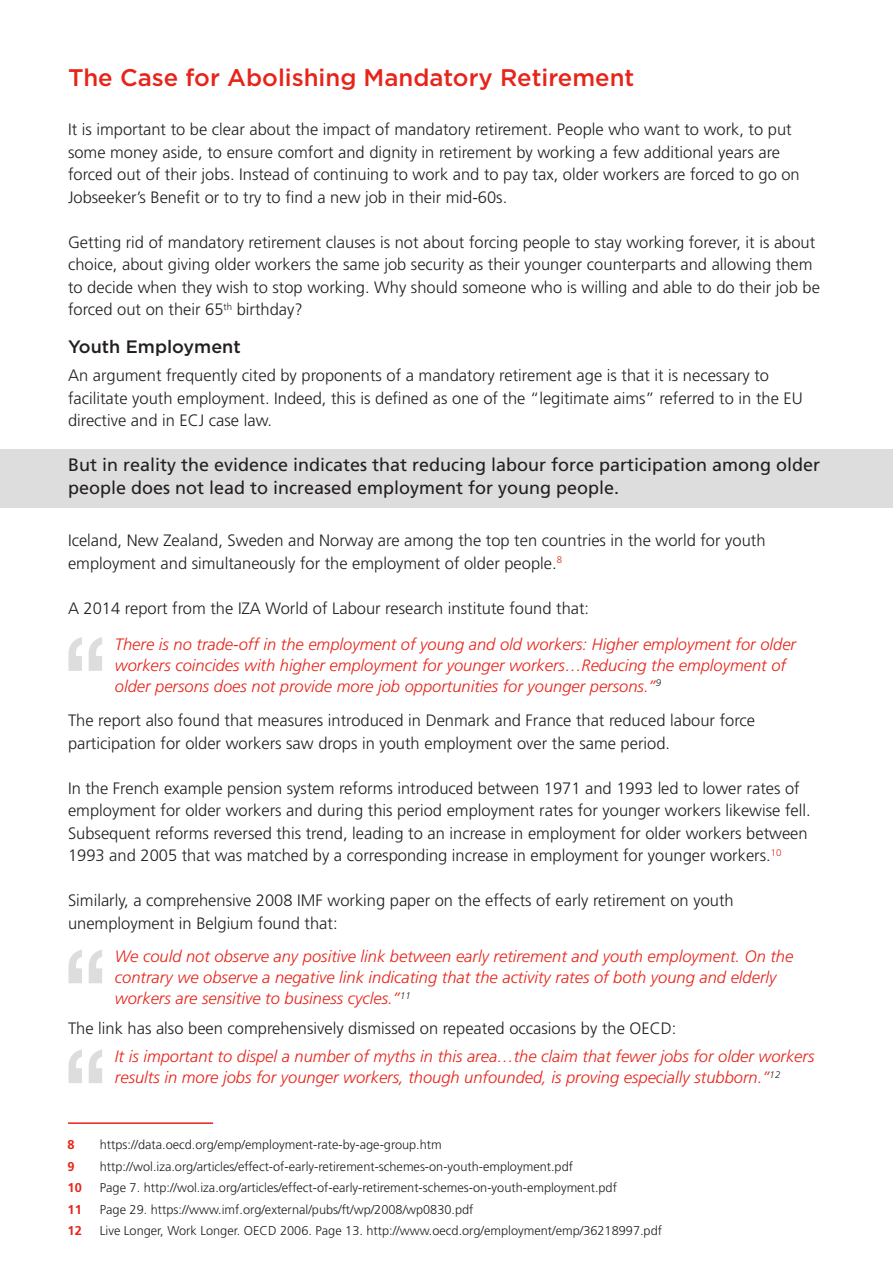
<style>
.page{position:relative;width:893px;height:1263px;background:#fff}
.page>*{position:absolute;margin:0;border:0;box-sizing:border-box;transform-origin:0 0}
.t1{font:500 24px "Gotham";color:#e72419}
.t2{font:18px/22.5px "Frutiger LT Std";color:#231f20}
.t3{font:500 18px "Gotham";color:#231f20}
.t4{font:300 16.5px/22.5px "Frutiger LT Std";color:#231f20}
.t5{font:italic 300 16.5px/21px "Frutiger LT Std";color:#e72419}
.t6{font:300 12.75px "Frutiger LT Std";color:#231f20}
.t7{font:700 12.75px "Frutiger LT Std";color:#e72419}
</style>
<div class="page">
<div style="left:0;top:449px;width:893px;height:59px;background:#dedddd"></div>
<svg style="left:68px;top:637px;width:34px;height:34px"></svg>
<svg style="left:68px;top:949px;width:34px;height:34px"></svg>
<hr style="left:68px;top:1122px;width:145px;height:2px;background:#e72419">
<svg style="left:68px;top:1049px;width:34px;height:34px"></svg>
<p class="t1" style="left:68px;top:63px;width:568px">The Case for Abolishing Mandatory Retirement</p>
<p class="t4" style="left:68px;top:118px;width:733px">It is important to be clear about the impact of mandatory retirement. People who want to work, to put some money aside, to ensure comfort and dignity in retirement by working a few additional years are forced out of their jobs. Instead of continuing to work and to pay tax, older workers are forced to go on Jobseeker’s Benefit or to try to find a new job in their mid-60s.</p>
<p class="t4" style="left:68px;top:231px;width:753px">Getting rid of mandatory retirement clauses is not about forcing people to stay working forever, it is about choice, about giving older workers the same job security as their younger counterparts and allowing them to decide when they wish to stop working. Why should someone who is willing and able to do their job be forced out on their 65<sup>th</sup> birthday?</p>
<p class="t3" style="left:68px;top:336px;width:174px">Youth Employment</p>
<p class="t4" style="left:68px;top:365px;width:736px">An argument frequently cited by proponents of a mandatory retirement age is that it is necessary to facilitate youth employment. Indeed, this is defined as one of the “legitimate aims” referred to in the EU directive and in ECJ case law.</p>
<p class="t2" style="left:68px;top:454px;width:754px">But in reality the evidence indicates that reducing labour force participation among older people does not lead to increased employment for young people.</p>
<p class="t4" style="left:68px;top:530px;width:699px">Iceland, New Zealand, Sweden and Norway are among the top ten countries in the world for youth employment and simultaneously for the employment of older people.<sup>8</sup></p>
<p class="t4" style="left:68px;top:597px;width:523px">A 2014 report from the IZA World of Labour research institute found that:</p>
<p class="t5" style="left:115px;top:634px;width:683px">There is no trade-off in the employment of young and old workers: Higher employment for older workers coincides with higher employment for younger workers…Reducing the employment of older persons does not provide more job opportunities for younger persons.”<sup>9</sup></p>
<p class="t4" style="left:68px;top:710px;width:689px">The report also found that measures introduced in Denmark and France that reduced labour force participation for older workers saw drops in youth employment over the same period.</p>
<p class="t4" style="left:68px;top:777px;width:744px">In the French example pension system reforms introduced between 1971 and 1993 led to lower rates of employment for older workers and during this period employment rates for younger workers likewise fell.<br>Subsequent reforms reversed this trend, leading to an increase in employment for older workers between 1993 and 2005 that was matched by a corresponding increase in employment for younger workers.<sup>10</sup></p>
<p class="t4" style="left:68px;top:890px;width:667px">Similarly, a comprehensive 2008 IMF working paper on the effects of early retirement on youth unemployment in Belgium found that:</p>
<p class="t5" style="left:115px;top:946px;width:680px">We could not observe any positive link between early retirement and youth employment. On the contrary we observe a negative link indicating that the activity rates of both young and elderly workers are sensitive to business cycles.”<sup>11</sup></p>
<p class="t4" style="left:68px;top:1017px;width:610px">The link has also been comprehensively dismissed on repeated occasions by the OECD:</p>
<p class="t5" style="left:115px;top:1046px;width:701px">It is important to dispel a number of myths in this area…the claim that fewer jobs for older workers results in more jobs for younger workers, though unfounded, is proving especially stubborn.”<sup>12</sup></p>
<p class="t7" style="left:68px;top:1137px;width:9px">8</p>
<p class="t6" style="left:100px;top:1137px;width:343px">https://data.oecd.org/emp/employment-rate-by-age-group.htm</p>
<p class="t7" style="left:68px;top:1159px;width:9px">9</p>
<p class="t6" style="left:100px;top:1159px;width:475px">http://wol.iza.org/articles/effect-of-early-retirement-schemes-on-youth-employment.pdf</p>
<p class="t7" style="left:68px;top:1180px;width:16px">10</p>
<p class="t6" style="left:100px;top:1180px;width:519px">Page 7. http://wol.iza.org/articles/effect-of-early-retirement-schemes-on-youth-employment.pdf</p>
<p class="t7" style="left:68px;top:1202px;width:16px">11</p>
<p class="t6" style="left:100px;top:1202px;width:375px">Page 29. https://www.imf.org/external/pubs/ft/wp/2008/wp0830.pdf</p>
<p class="t7" style="left:68px;top:1223px;width:16px">12</p>
<p class="t6" style="left:100px;top:1224px;width:564px">Live Longer, Work Longer. OECD 2006. Page 13. http://www.oecd.org/employment/emp/36218997.pdf</p>
</div>
